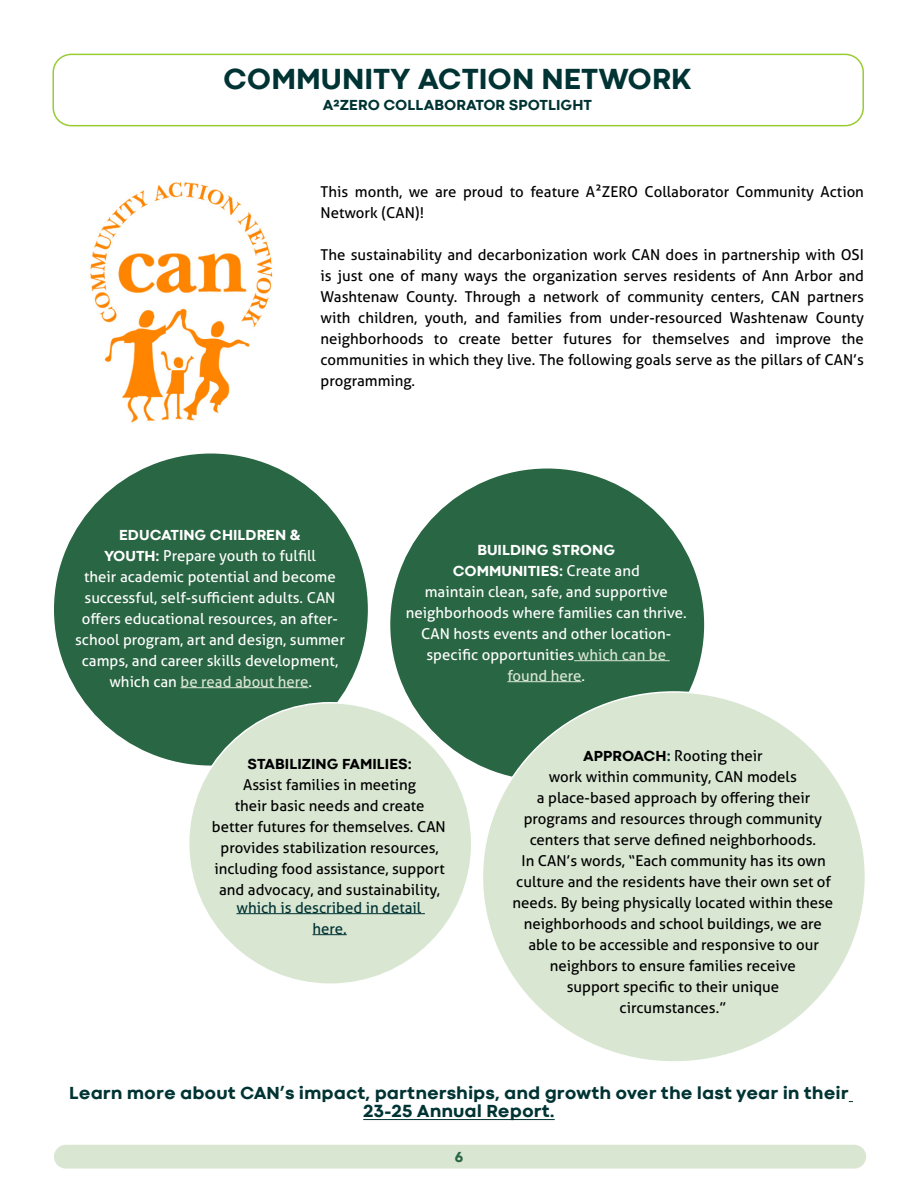
<style>
.page{position:relative;width:918px;height:1188px;background:#fff}
.page>*{position:absolute;margin:0;border:0;box-sizing:border-box;transform-origin:0 0}
.t1{font:800 30px "Codec Cold";color:#033}
.t2{font:800 18px/18px "Codec Cold";color:#033;text-align:center}
.t3{font:15px/21px "Aller";color:#000;text-align:center}
.t4{font:15px/21px "Aller";color:#fff;text-align:center}
.t5{font:800 15px/21px "Codec Cold";color:#fff;text-align:center}
.t6{font:15px/21px "Aller";color:#033;text-align:center}
.t7{font:800 15px "Codec Cold";color:#033}
.t8{font:800 15px "Codec Cold";color:#000}
.t9{font:800 15px "Codec Cold";color:#296643}
.s1{font-family:"Codec Cold";font-weight:800}
.s2{color:#d9e6d2}
.s3{font-family:"Aller";font-weight:400}
.s4{font-family:"Codec Cold";font-weight:800;color:#033}
</style>
<div class="page">
<div style="left:54px;top:1145px;width:812px;height:24px;background:#d9e6d2;border-radius:12px"></div>
<div style="left:52px;top:54px;width:812px;height:72px;border:2px solid #9c3;border-radius:18px"></div>
<img style="left:90px;top:182px;width:183px;height:241px">
<div style="left:53px;top:453px;width:316px;height:313px;background:#296643;border-radius:50%"></div>
<hr style="left:181px;top:687px;width:128px;height:1px;background:#d9e6d2">
<div style="left:390px;top:468px;width:315px;height:313px;background:#296643;border-radius:50%"></div>
<hr style="left:574px;top:660px;width:96px;height:1px;background:#d9e6d2">
<hr style="left:507px;top:681px;width:75px;height:1px;background:#d9e6d2">
<div style="left:189px;top:703px;width:283px;height:281px;background:#d9e6d2;border-radius:50%"></div>
<hr style="left:236px;top:913px;width:189px;height:1px;background:#033">
<hr style="left:313px;top:934px;width:34px;height:1px;background:#033">
<div style="left:482px;top:692px;width:383px;height:370px;background:#d9e6d2;border-radius:50%"></div>
<hr style="left:363px;top:1119px;width:192px;height:1px;background:#033">
<h1 class="t1" style="left:223px;top:61px;width:470px">COMMUNITY ACTION NETWORK</h1>
<p class="t7" style="left:323px;top:96px;width:271px">A2ZERO COLLABORATOR SPOTLIGHT</p>
<p class="t3" style="left:321px;top:181px;width:545px;text-align:left">This month, we are proud to feature A2ZERO Collaborator Community Action<br>Network (CAN)!</p>
<p class="t3" style="left:321px;top:244px;width:545px;text-align:justify">The sustainability and decarbonization work CAN does in partnership with OSI is just one of many ways the organization serves residents of Ann Arbor and Washtenaw County. Through a network of community centers, CAN partners with children, youth, and families from under-resourced Washtenaw County neighborhoods to create better futures for themselves and improve the communities in which they live. The following goals serve as the pillars of CAN’s programming.</p>
<p class="t5" style="left:119px;top:524px;width:183px">EDUCATING CHILDREN &amp;</p>
<p class="t4" style="left:75px;top:545px;width:271px"><span class="s1">YOUTH:</span> Prepare youth to fulfill<br>their academic potential and become successful, self-sufficient adults. CAN offers educational resources, an after&shy;school program, art and design, summer camps, and career skills development, which can <span class="s2">be read about here</span>.</p>
<p class="t5" style="left:453px;top:539px;width:189px">BUILDING STRONG<br>COMMUNITIES: <span class="s3">Create and</span></p>
<p class="t4" style="left:406px;top:581px;width:282px">maintain clean, safe, and supportive neighborhoods where families can thrive.<br>CAN hosts events and other location&shy;specific opportunities <span class="s2">which can be found here</span>.</p>
<p class="t8" style="left:248px;top:754px;width:166px">STABILIZING FAMILIES:</p>
<p class="t3" style="left:212px;top:774px;width:235px">Assist families in meeting<br>their basic needs and create better futures for themselves. CAN provides stabilization resources, including food assistance, support and advocacy, and sustainability,</p>
<p class="t6" style="left:236px;top:897px;width:186px">which is described in detail here.</p>
<p class="t3" style="left:513px;top:745px;width:322px"><span class="s1">APPROACH</span><span class="s4">:</span> Rooting their<br>work within community, CAN models<br>a place-based approach by offering their programs and resources through community centers that serve defined neighborhoods.<br>In CAN’s words, “Each community has its own culture and the residents have their own set of needs. By being physically located within these neighborhoods and school buildings, we are able to be accessible and responsive to our neighbors to ensure families receive<br>support specific to their unique circumstances.”</p>
<p class="t2" style="left:69px;top:1084px;width:781px">Learn more about CAN’s impact, partnerships, and growth over the last year in their<br>23-25 Annual Report.</p>
<p class="t9" style="left:455px;top:1147px;width:10px">6</p>
</div>
